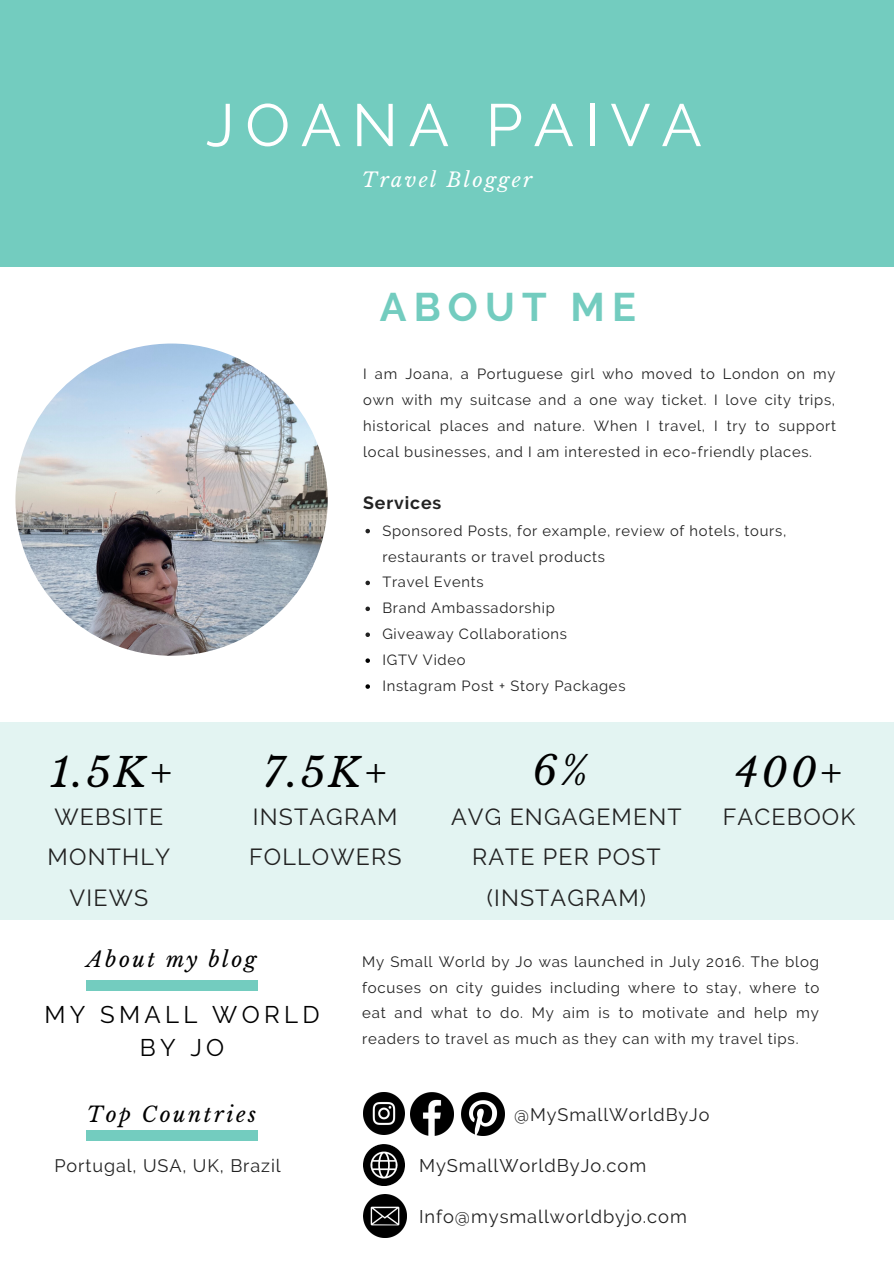
<style>
.page{position:relative;width:894px;height:1264px;background:#fff}
.page>*{position:absolute;margin:0;border:0;box-sizing:border-box;transform-origin:0 0}
.t1{font:59.55px "Raleway";letter-spacing:.18em;color:#fff}
.t2{font:italic 39.75px "Libre Baskerville";letter-spacing:.08em;color:#000}
.t3{font:700 39.75px "Raleway";letter-spacing:.18em;color:#73ccbf}
.t4{font:24px/32.7px "Raleway";letter-spacing:.18em;color:#000;text-align:center}
.t5{font:23.25px/40.5px "Raleway";letter-spacing:.05em;color:#222;text-align:center}
.t6{font:italic 21px "Libre Baskerville";letter-spacing:.12em;color:#000}
.t7{font:italic 19.8px "Libre Baskerville";letter-spacing:.12em;color:#fff}
.t8{font:18.3px "Raleway";letter-spacing:.05em;color:#222}
.t9{font:18px "Raleway";letter-spacing:.05em;color:#222}
.t10{font:700 17.7px "Raleway";letter-spacing:.05em;color:#222}
.t11{font:15px/26px "Raleway";letter-spacing:.05em;color:#222;text-align:justify}
.t12{font:14.7px/26px "Raleway";letter-spacing:.05em;color:#222}
</style>
<div class="page">
<div style="left:0;top:0;width:893px;height:266px;background:#73ccbf"></div>
<div style="left:0;top:722px;width:893px;height:197px;background:#e3f4f2"></div>
<img style="left:15px;top:343px;width:312px;height:312px;border-radius:50%">
<div style="left:86px;top:980px;width:171px;height:10px;background:#73ccbf"></div>
<div style="left:86px;top:1130px;width:171px;height:10px;background:#73ccbf"></div>
<img style="left:410px;top:1092px;width:43px;height:43px">
<img style="left:461px;top:1092px;width:43px;height:43px">
<img style="left:363px;top:1194px;width:43px;height:43px">
<img style="left:363px;top:1144px;width:42px;height:41px">
<img style="left:363px;top:1092px;width:42px;height:42px">
<svg style="left:365px;top:529px;width:5px;height:4px"></svg>
<svg style="left:365px;top:580px;width:5px;height:5px"></svg>
<svg style="left:365px;top:606px;width:5px;height:5px"></svg>
<svg style="left:365px;top:632px;width:5px;height:5px"></svg>
<svg style="left:365px;top:658px;width:5px;height:5px"></svg>
<svg style="left:365px;top:684px;width:5px;height:4px"></svg>
<h1 class="t1" style="left:206px;top:90px;width:497px">JOANA PAIVA</h1>
<h3 class="t7" style="left:362px;top:168px;width:172px">Travel Blogger</h3>
<h2 class="t3" style="left:380px;top:284px;width:257px">ABOUT ME</h2>
<p class="t12" style="left:363px;top:361px;width:474px;text-align:justify">I am Joana, a Portuguese girl who moved to London on my own with my suitcase and a one way ticket. I love city trips, historical places and nature. When I travel, I try to support local businesses, and I am interested in eco-friendly places.</p>
<p class="t10" style="left:363px;top:492px;width:80px">Services</p>
<p class="t12" style="left:382px;top:517px;width:405px">Sponsored Posts, for example, review of hotels, tours, restaurants or travel products<br>Travel Events<br>Brand Ambassadorship<br>Giveaway Collaborations<br>IGTV Video<br>Instagram Post + Story Packages</p>
<h2 class="t2" style="left:532px;top:746px;width:57px">6%</h2>
<h3 class="t5" style="left:451px;top:796px;width:232px">AVG ENGAGEMENT<br>RATE PER POST (INSTAGRAM)</h3>
<h2 class="t2" style="left:51px;top:748px;width:123px">1.5K+</h2>
<h2 class="t2" style="left:263px;top:748px;width:125px">7.5K+</h2>
<h2 class="t2" style="left:735px;top:748px;width:109px">400+</h2>
<h3 class="t5" style="left:48px;top:796px;width:124px">WEBSITE<br>MONTHLY<br>VIEWS</h3>
<h3 class="t5" style="left:249px;top:796px;width:154px;text-align:left">INSTAGRAM<br>FOLLOWERS</h3>
<h3 class="t5" style="left:722px;top:796px;width:134px">FACEBOOK</h3>
<h3 class="t6" style="left:87px;top:947px;width:171px">About my blog</h3>
<h3 class="t4" style="left:44px;top:998px;width:277px">MY SMALL WORLD<br>BY JO</h3>
<h3 class="t6" style="left:87px;top:1101px;width:171px">Top Countries</h3>
<p class="t9" style="left:54px;top:1154px;width:228px">Portugal, USA, UK, Brazil</p>
<p class="t11" style="left:362px;top:948px;width:458px">My Small World by Jo was launched in July 2016. The blog focuses on city guides including where to stay, where to eat and what to do. My aim is to motivate and help my readers to travel as much as they can with my travel tips.</p>
<p class="t9" style="left:514px;top:1104px;width:197px">@MySmallWorldByJo</p>
<p class="t8" style="left:419px;top:1154px;width:228px">MySmallWorldByJo.com</p>
<p class="t8" style="left:419px;top:1205px;width:269px">Info@mysmallworldbyjo.com</p>
</div>
